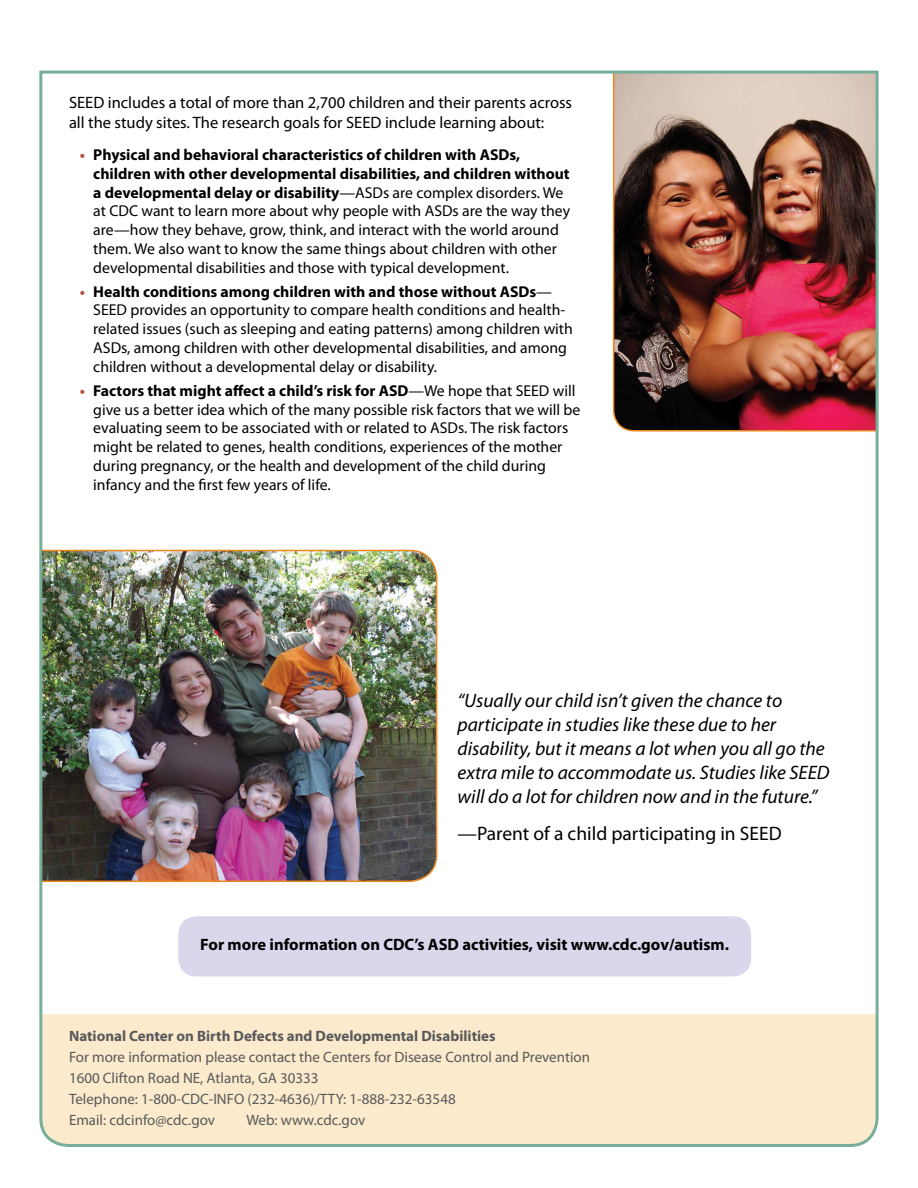
<style>
.page{position:relative;width:918px;height:1188px;background:#fff}
.page>*{position:absolute;margin:0;border:0;box-sizing:border-box;transform-origin:0 0}
.PQ__Pull_Quote{font:italic 19.5px/24px "Myriad Pro";color:#000}
.PQ__Pull_Quote-2{font:19.5px "Myriad Pro";color:#000}
.B1__Body_Text{font:16.5px/19.5px "Myriad Pro";color:#000}
.B1__Body_Text-2{font:700 16.5px "Myriad Pro";color:#000}
.t1{font:15.75px/18.8px "Myriad Pro";color:#000}
.signOff_text{font:15px "Myriad Pro";color:#58595b}
.signOff_text-2{font:700 15px "Myriad Pro";color:#58595b}
.s1{font-weight:700;color:#b55341}
.s2{font-weight:700}
</style>
<div class="page">
<img style="left:39px;top:70px;width:840px;height:1077px">
<p class="B1__Body_Text" style="left:69px;top:93px;width:505px">SEED includes a total of more than 2,700 children and their parents across all the study sites. The research goals for SEED include learning about:</p>
<p class="t1" style="left:93px;top:145px;width:478px;text-indent:-13px"><span class="s1">•</span> <span class="s2">Physical and behavioral characteristics of children with ASDs, children with other developmental disabilities, and children without a developmental delay or disability</span>—ASDs are complex disorders. We at CDC want to learn more about why people with ASDs are the way they are—how they behave, grow, think, and interact with the world around them. We also want to know the same things about children with other developmental disabilities and those with typical development.</p>
<p class="t1" style="left:93px;top:282px;width:481px;text-indent:-13px"><span class="s1">•</span> <span class="s2">Health conditions among children with and those without ASDs</span>— SEED provides an opportunity to compare health conditions and health&shy;related issues (such as sleeping and eating patterns) among children with ASDs, among children with other developmental disabilities, and among children without a developmental delay or disability.</p>
<p class="t1" style="left:93px;top:381px;width:489px;text-indent:-13px"><span class="s1">•</span> <span class="s2">Factors that might affect a child’s risk for ASD</span>—We hope that SEED will give us a better idea which of the many possible risk factors that we will be evaluating seem to be associated with or related to ASDs. The risk factors might be related to genes, health conditions, experiences of the mother during pregnancy, or the health and development of the child during infancy and the first few years of life.</p>
<p class="PQ__Pull_Quote" style="left:458px;top:688px;width:374px">“Usually our child isn’t given the chance to participate in studies like these due to her disability, but it means a lot when you all go the extra mile to accommodate us. Studies like SEED will do a lot for children now and in the future.”</p>
<p class="PQ__Pull_Quote-2" style="left:458px;top:821px;width:326px">—Parent of a child participating in SEED</p>
<p class="B1__Body_Text-2" style="left:200px;top:934px;width:530px">For more information on CDC’s ASD activities, visit www.cdc.gov/autism.</p>
<p class="signOff_text-2" style="left:69px;top:1026px;width:428px">National Center on Birth Defects and Developmental Disabilities</p>
<p class="signOff_text" style="left:69px;top:1048px;width:523px">For more information please contact the Centers for Disease Control and Prevention</p>
<p class="signOff_text" style="left:69px;top:1069px;width:251px">1600 Clifton Road NE, Atlanta, GA 30333</p>
<p class="signOff_text" style="left:69px;top:1090px;width:388px">Telephone: 1-800-CDC-INFO (232-4636)/TTY: 1-888-232-63548</p>
<p class="signOff_text" style="left:69px;top:1111px;width:148px">Email: cdcinfo@cdc.gov</p>
<p class="signOff_text" style="left:246px;top:1111px;width:121px">Web: www.cdc.gov</p>
</div>
